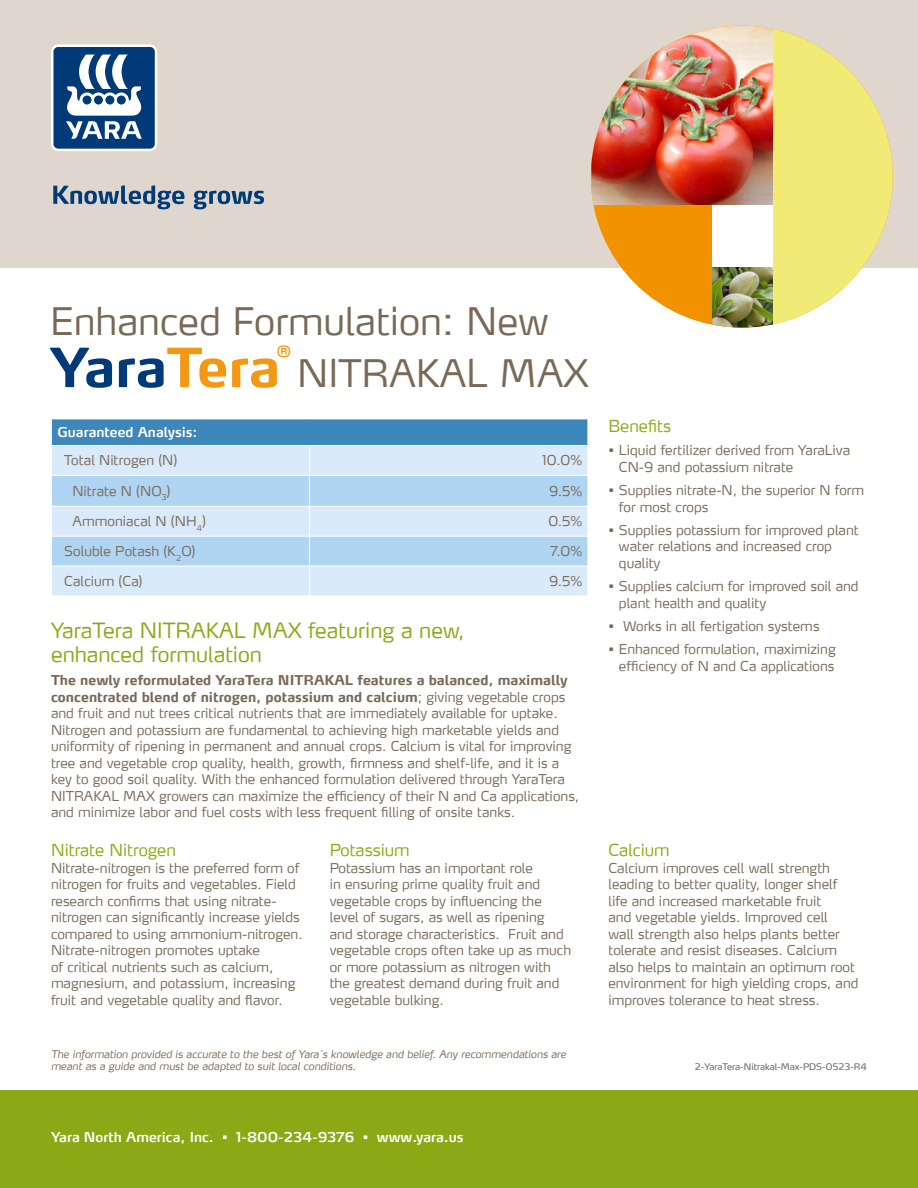
<style>
.page{position:relative;width:918px;height:1188px;background:#fff}
.page>*{position:absolute;margin:0;border:0;box-sizing:border-box;transform-origin:0 0}
.t1{font:700 53.4px "Yara Max LF";color:#003a78}
.t2{font:300 37.8px "Yara Max LF";color:#796956}
.t3{font:300 21px/24px "Yara Max LF";color:#8ba915}
.t4{font:300 16.5px "Yara Max LF";color:#8ba915}
.t5{font:600 15.45px "Yara Max LF";color:#f49712}
.t6{font:300 13.5px/16.5px "Yara Max LF";color:#796956}
.t7{font:600 13.5px "Yara Max LF";color:#fff}
.t8{font:italic 300 10.5px/12.6px "Yara Max LF";color:#796956}
.t9{font:9px "Yara Max LF";color:#6d625a}
.s1{color:#f49712}
.s2{font-weight:700}
</style>
<div class="page">
<div style="left:0;top:1090px;width:918px;height:98px;background:#8ba915"></div>
<div style="left:0;top:0;width:918px;height:267px;background:#dfd7cd"></div>
<img style="left:591px;top:26px;width:182px;height:179px">
<svg style="left:591px;top:205px;width:121px;height:120px;fill:#f39200"></svg>
<img style="left:712px;top:267px;width:61px;height:61px">
<div style="left:712px;top:205px;width:61px;height:62px;background:#fff"></div>
<svg style="left:773px;top:29px;width:120px;height:296px;fill:#f1ea75"></svg>
<svg style="left:53px;top:185px;width:131px;height:24px"></svg>
<svg style="left:194px;top:190px;width:70px;height:19px"></svg>
<svg style="left:51px;top:44px;width:106px;height:107px"></svg>
<div style="left:51px;top:419px;width:537px;height:26px;background:#3e87bb"></div>
<div style="left:52px;top:446px;width:535px;height:150px;background:#d9eafa"></div>
<svg style="left:52px;top:476px;width:535px;height:90px;fill:#afd5f3"></svg>
<svg style="left:587px;top:420px;width:1px;height:25px"></svg>
<svg style="left:309px;top:446px;width:1px;height:29px"></svg>
<hr style="left:51px;top:475px;width:259px;height:1px;background:#fff">
<hr style="left:310px;top:475px;width:278px;height:1px;background:#fff">
<hr style="left:309px;top:476px;width:1px;height:30px;background:#fff">
<hr style="left:51px;top:506px;width:259px;height:1px;background:#fff">
<hr style="left:310px;top:506px;width:278px;height:1px;background:#fff">
<hr style="left:51px;top:536px;width:259px;height:1px;background:#fff">
<hr style="left:310px;top:536px;width:278px;height:1px;background:#fff">
<svg style="left:309px;top:507px;width:1px;height:59px"></svg>
<svg style="left:587px;top:507px;width:1px;height:59px"></svg>
<hr style="left:51px;top:566px;width:259px;height:1px;background:#fff">
<hr style="left:310px;top:566px;width:278px;height:1px;background:#fff">
<hr style="left:309px;top:566px;width:1px;height:30px;background:#fff">
<hr style="left:51px;top:419px;width:259px;height:1px;background:#fff">
<svg style="left:51px;top:419px;width:1px;height:26px"></svg>
<hr style="left:310px;top:419px;width:278px;height:1px;background:#fff">
<p class="t2" style="left:50px;top:298px;width:500px">Enhanced Formulation: New</p>
<p class="t1" style="left:50px;top:334px;width:231px">Yara<span class="s1">Tera</span></p>
<p class="t5" style="left:277px;top:341px;width:16px">®</p>
<p class="t2" style="left:297px;top:350px;width:293px">NITRAKAL MAX</p>
<p class="t7" style="left:57px;top:424px;width:142px">Guaranteed Analysis:</p>
<p class="t6" style="left:64px;top:452px;width:115px">Total Nitrogen (N)</p>
<p class="t6" style="left:542px;top:452px;width:41px">10.0%</p>
<p class="t6" style="left:73px;top:482px;width:100px">Nitrate N (NO<sub>3</sub>)</p>
<p class="t6" style="left:549px;top:482px;width:34px">9.5%</p>
<p class="t6" style="left:73px;top:513px;width:135px">Ammoniacal N (NH<sub>4</sub>)</p>
<p class="t6" style="left:548px;top:513px;width:35px">0.5%</p>
<p class="t6" style="left:64px;top:543px;width:133px">Soluble Potash (K<sub>2</sub>O)</p>
<p class="t6" style="left:550px;top:543px;width:33px">7.0%</p>
<p class="t6" style="left:64px;top:573px;width:80px">Calcium (Ca)</p>
<p class="t6" style="left:549px;top:573px;width:34px">9.5%</p>
<p class="t3" style="left:51px;top:618px;width:415px">YaraTera NITRAKAL MAX featuring a new, enhanced formulation</p>
<p class="t6" style="left:51px;top:672px;width:530px"><span class="s2">The newly reformulated YaraTera NITRAKAL features a balanced, maximally concentrated blend of nitrogen, potassium and calcium</span>; giving vegetable crops and fruit and nut trees critical nutrients that are immediately available for uptake.<br>Nitrogen and potassium are fundamental to achieving high marketable yields and uniformity of ripening in permanent and annual crops. Calcium is vital for improving tree and vegetable crop quality, health, growth, firmness and shelf-life, and it is a key to good soil quality. With the enhanced formulation delivered through YaraTera NITRAKAL MAX growers can maximize the efficiency of their N and Ca applications, and minimize labor and fuel costs with less frequent filling of onsite tanks.</p>
<p class="t4" style="left:51px;top:840px;width:126px">Nitrate Nitrogen</p>
<p class="t6" style="left:51px;top:859px;width:253px">Nitrate-nitrogen is the preferred form of nitrogen for fruits and vegetables. Field research confirms that using nitrate&shy;nitrogen can significantly increase yields compared to using ammonium-nitrogen.<br>Nitrate-nitrogen promotes uptake<br>of critical nutrients such as calcium, magnesium, and potassium, increasing fruit and vegetable quality and flavor.</p>
<p class="t4" style="left:330px;top:840px;width:81px">Potassium</p>
<p class="t6" style="left:330px;top:859px;width:243px">Potassium has an important role<br>in ensuring prime quality fruit and vegetable crops by influencing the level of sugars, as well as ripening<br>and storage characteristics. Fruit and vegetable crops often take up as much or more potassium as nitrogen with the greatest demand during fruit and vegetable bulking.</p>
<p class="t8" style="left:51px;top:1047px;width:517px">The information provided is accurate to the best of Yara´s knowledge and belief. Any recommendations are meant as a guide and must be adapted to suit local conditions.</p>
<p class="t4" style="left:608px;top:416px;width:64px">Benefits</p>
<p class="t6" style="left:619px;top:442px;width:233px;text-indent:-10px">• Liquid fertilizer derived from YaraLiva<br>CN-9 and potassium nitrate</p>
<p class="t6" style="left:619px;top:482px;width:247px;text-indent:-10px">• Supplies nitrate-N, the superior N form for most crops</p>
<p class="t6" style="left:619px;top:522px;width:241px;text-indent:-10px">• Supplies potassium for improved plant water relations and increased crop quality</p>
<p class="t6" style="left:619px;top:578px;width:241px;text-indent:-10px">• Supplies calcium for improved soil and plant health and quality</p>
<p class="t6" style="left:608px;top:618px;width:213px">• Works in all fertigation systems</p>
<p class="t6" style="left:608px;top:641px;width:229px;text-align:right">• Enhanced formulation, maximizing efficiency of N and Ca applications</p>
<p class="t4" style="left:608px;top:840px;width:63px">Calcium</p>
<p class="t6" style="left:608px;top:859px;width:252px">Calcium improves cell wall strength leading to better quality, longer shelf life and increased marketable fruit<br>and vegetable yields. Improved cell<br>wall strength also helps plants better tolerate and resist diseases. Calcium also helps to maintain an optimum root environment for high yielding crops, and improves tolerance to heat stress.</p>
<p class="t9" style="left:695px;top:1061px;width:174px">2-YaraTera-Nitrakal-Max-PDS-0523-R4</p>
<p class="t7" style="left:51px;top:1129px;width:414px">Yara North America, Inc. • 1-800-234-9376 • www.yara.us</p>
</div>
